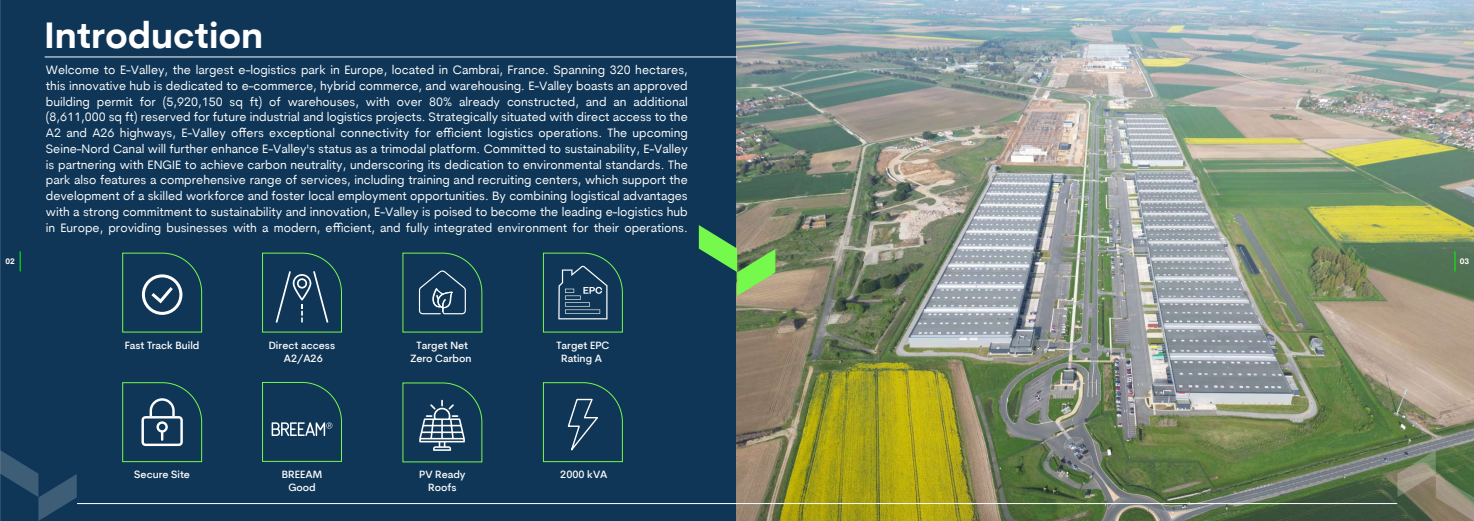
<style>
.page{position:relative;width:1474px;height:521px;background:#fff}
.page>*{position:absolute;margin:0;border:0;box-sizing:border-box;transform-origin:0 0}
.t1{font:700 36.23px "Cerebri Sans Pro";color:#fff}
.t2{font:12.25px/15.8px "Cerebri Sans Pro";color:#fff;text-align:justify}
.t3{font:500 10.41px/12.4px "Cerebri Sans Pro";color:#fff;text-align:center}
.t4{font:700 7.88px "Cerebri Sans Pro";color:#fff}
</style>
<div class="page">
<div style="left:0;top:0;width:737px;height:521px;background:#0f3657"></div>
<svg style="left:20px;top:251px;width:1px;height:20px"></svg>
<img style="left:737px;top:0;width:736px;height:521px">
<svg style="left:699px;top:225px;width:76px;height:71px"></svg>
<svg style="left:1454px;top:251px;width:1px;height:20px"></svg>
<svg style="left:402px;top:252px;width:80px;height:81px"></svg>
<svg style="left:542px;top:252px;width:81px;height:81px"></svg>
<svg style="left:542px;top:382px;width:81px;height:80px"></svg>
<svg style="left:262px;top:382px;width:80px;height:80px"></svg>
<svg style="left:122px;top:382px;width:80px;height:80px"></svg>
<svg style="left:122px;top:252px;width:80px;height:81px"></svg>
<svg style="left:262px;top:252px;width:80px;height:81px"></svg>
<svg style="left:402px;top:382px;width:80px;height:80px"></svg>
<svg style="left:1397px;top:450px;width:76px;height:71px"></svg>
<svg style="left:0;top:450px;width:77px;height:71px"></svg>
<hr style="left:77px;top:503px;width:1320px;height:1px;background:#fff">
<hr style="left:45px;top:57px;width:692px;height:1px;background:#fff">
<h1 class="t1" style="left:45px;top:9px;width:220px">Introduction</h1>
<p class="t2" style="left:46px;top:61px;width:643px">Welcome to E-Valley, the largest e-logistics park in Europe, located in Cambrai, France. Spanning 320 hectares, this innovative hub is dedicated to e-commerce, hybrid commerce, and warehousing. E-Valley boasts an approved building permit for (5,920,150 sq ft) of warehouses, with over 80% already constructed, and an additional (8,611,000 sq ft) reserved for future industrial and logistics projects. Strategically situated with direct access to the A2 and A26 highways, E-Valley offers exceptional connectivity for efficient logistics operations. The upcoming Seine-Nord Canal will further enhance E-Valley's status as a trimodal platform. Committed to sustainability, E-Valley is partnering with ENGIE to achieve carbon neutrality, underscoring its dedication to environmental standards. The park also features a comprehensive range of services, including training and recruiting centers, which support the development of a skilled workforce and foster local employment opportunities. By combining logistical advantages with a strong commitment to sustainability and innovation, E-Valley is poised to become the leading e-logistics hub in Europe, providing businesses with a modern, efficient, and fully integrated environment for their operations.</p>
<p class="t4" style="left:5px;top:256px;width:11px">02</p>
<p class="t4" style="left:1459px;top:256px;width:11px">03</p>
<p class="t3" style="left:125px;top:339px;width:76px">Fast Track Build</p>
<p class="t3" style="left:269px;top:339px;width:68px">Direct access<br>A2/A26</p>
<p class="t3" style="left:410px;top:339px;width:62px">Target Net<br>Zero Carbon</p>
<p class="t3" style="left:556px;top:339px;width:55px">Target EPC<br>Rating A</p>
<p class="t3" style="left:134px;top:468px;width:57px">Secure Site</p>
<p class="t3" style="left:419px;top:468px;width:48px">PV Ready<br>Roofs</p>
<p class="t3" style="left:282px;top:468px;width:42px">BREEAM</p>
<p class="t3" style="left:560px;top:468px;width:49px">2000 kVA</p>
<p class="t3" style="left:288px;top:480px;width:29px">Good</p>
</div>
